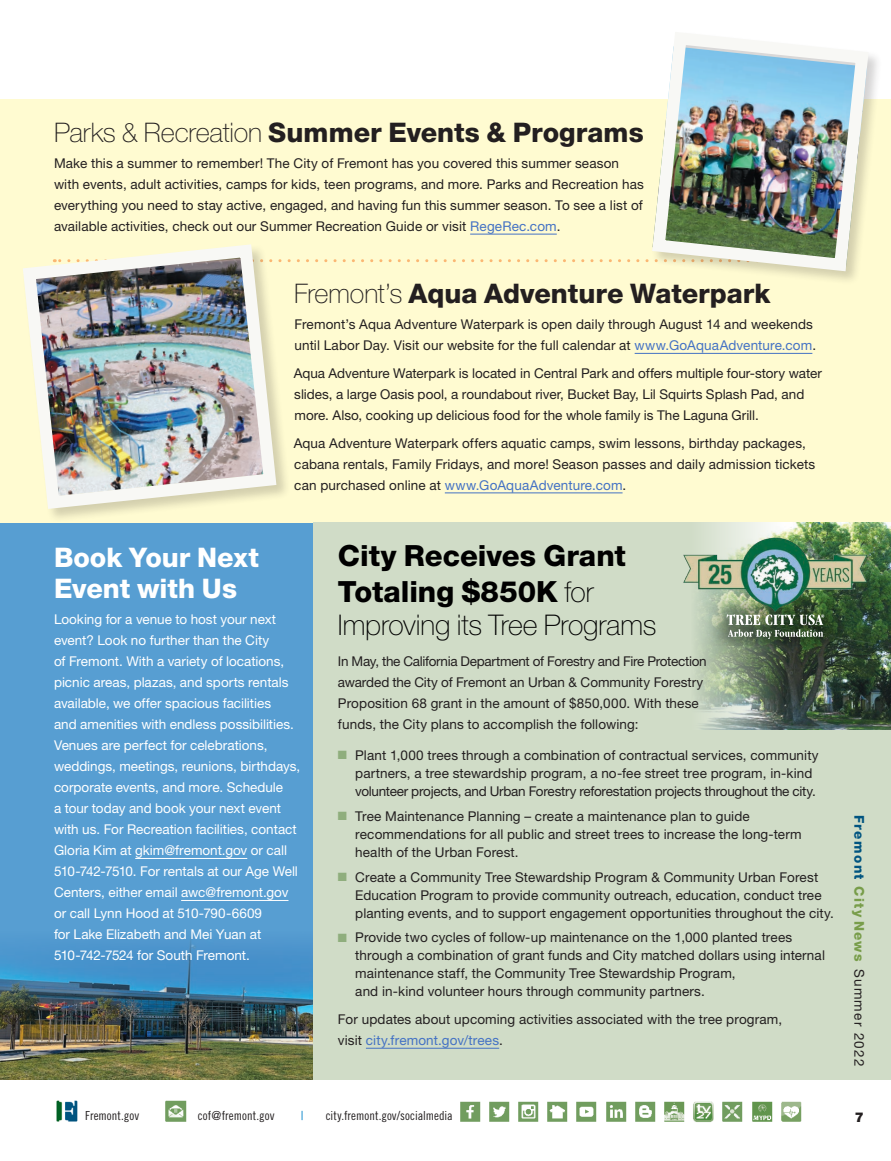
<style>
.page{position:relative;width:891px;height:1161px;background:#fff}
.page>*{position:absolute;margin:0;border:0;box-sizing:border-box;transform-origin:0 0}
._2018_-_heading_22_h{font:800 29.25px/36px "Helvetica Neue LT Std";color:#000}
._2018_-_heading_22_h-2{font:100 28.5px "Helvetica Neue LT Std";letter-spacing:-.005em;color:#000}
._2018_-_heading_22_h-3{font:800 27px "Helvetica Neue LT Std";color:#231f20}
._2018_-_heading_22_h-4{font:800 27px/31.5px "Helvetica Neue LT Std";color:#fff}
._2016-paragraph{font:13.5px/21px "Helvetica Neue LT Std";letter-spacing:.01em;color:#231f20}
._2016-paragraph-2{font:13.5px/21px "Helvetica Neue LT Std";color:#fff}
._2016_folio{font:13.5px "Helvetica Neue LT Std";letter-spacing:.1em;color:#231f20}
.t1{font:900 13.5px "Helvetica Neue LT Std";color:#231f20}
.t2{font:12.45px "Trade Gothic LT Std Cn 18";letter-spacing:.005em;color:#231f20}
.t3{font:12.45px "Trade Gothic LT Std Cn 18";color:#0082c8}
.s1{font-weight:100}
.s2{color:#4472c4}
.s3{font-weight:100;font-size:28.5px}
.s4{color:#8fae7d}
.s5{font-weight:800;color:#005480}
.s6{font-weight:800;color:#789d4a}
</style>
<div class="page">
<img style="left:56px;top:1100px;width:22px;height:22px">
<img style="left:165px;top:1100px;width:22px;height:22px">
<img style="left:460px;top:1101px;width:21px;height:21px">
<img style="left:489px;top:1101px;width:21px;height:21px">
<img style="left:518px;top:1101px;width:21px;height:21px">
<img style="left:547px;top:1101px;width:21px;height:21px">
<img style="left:576px;top:1101px;width:21px;height:21px">
<img style="left:606px;top:1101px;width:21px;height:21px">
<img style="left:635px;top:1101px;width:21px;height:21px">
<img style="left:664px;top:1101px;width:21px;height:21px">
<img style="left:693px;top:1101px;width:21px;height:21px">
<img style="left:722px;top:1101px;width:21px;height:21px">
<img style="left:752px;top:1101px;width:21px;height:21px">
<img style="left:781px;top:1101px;width:21px;height:21px">
<div style="left:0;top:522px;width:315px;height:558px;background:#579ed2"></div>
<div style="left:0;top:99px;width:891px;height:423px;background:#fffbd1"></div>
<hr style="left:470px;top:234px;width:87px;height:1px;background:#4472c4">
<hr style="left:635px;top:353px;width:177px;height:1px;background:#4472c4">
<hr style="left:445px;top:493px;width:178px;height:1px;background:#4472c4">
<img style="left:0;top:1011px;width:313px;height:69px">
<svg style="left:296px;top:259px;width:350px;height:3px"></svg>
<div style="left:651px;top:31px;width:232px;height:255px;background:#231f20;opacity:.2"></div>
<img style="left:646px;top:31px;width:229px;height:247px">
<div style="left:22px;top:243px;width:269px;height:280px;background:#fffbd1"></div>
<img style="left:23px;top:244px;width:260px;height:272px">
<img style="left:0;top:937px;width:313px;height:74px">
<hr style="left:135px;top:858px;width:112px;height:1px;background:#fff">
<hr style="left:181px;top:900px;width:107px;height:1px;background:#fff">
<div style="left:313px;top:522px;width:578px;height:558px;background:#d0dcc7"></div>
<img style="left:784px;top:522px;width:107px;height:208px">
<img style="left:696px;top:645px;width:88px;height:85px">
<img style="left:683px;top:522px;width:192px;height:123px">
<hr style="left:366px;top:1048px;width:133px;height:1px;background:#4472c4">
<svg style="left:727px;top:614px;width:97px;height:25px;background:#71816d"></svg>
<p class="_2018_-_heading_22_h-3" style="left:54px;top:116px;width:591px"><span class="s1">Parks &amp; Recreation</span> Summer Events &amp; Programs</p>
<p class="_2016-paragraph" style="left:54px;top:153px;width:591px">Make this a summer to remember! The City of Fremont has you covered this summer season with events, adult activities, camps for kids, teen programs, and more. Parks and Recreation has everything you need to stay active, engaged, and having fun this summer season. To see a list of available activities, check out our Summer Recreation Guide or visit <span class="s2">RegeRec.com</span>.</p>
<p class="_2018_-_heading_22_h-3" style="left:294px;top:277px;width:478px"><span class="s1">Fremont’s</span> Aqua Adventure Waterpark</p>
<p class="_2016-paragraph" style="left:294px;top:314px;width:523px">Fremont’s Aqua Adventure Waterpark is open daily through August 14 and weekends until Labor Day. Visit our website for the full calendar at <span class="s2">www.GoAquaAdventure.com</span>.</p>
<p class="_2016-paragraph" style="left:294px;top:363px;width:530px">Aqua Adventure Waterpark is located in Central Park and offers multiple four-story water slides, a large Oasis pool, a roundabout river, Bucket Bay, Lil Squirts Splash Pad, and more. Also, cooking up delicious food for the whole family is The Laguna Grill.</p>
<p class="_2016-paragraph" style="left:294px;top:432px;width:523px">Aqua Adventure Waterpark offers aquatic camps, swim lessons, birthday packages, cabana rentals, Family Fridays, and more! Season passes and daily admission tickets can purchased online at <span class="s2">www.GoAquaAdventure.com</span>.</p>
<p class="_2018_-_heading_22_h-4" style="left:54px;top:541px;width:206px">Book Your Next<br>Event with Us</p>
<p class="_2016-paragraph-2" style="left:54px;top:609px;width:248px">Looking for a venue to host your next event? Look no further than the City<br>of Fremont. With a variety of locations, picnic areas, plazas, and sports rentals available, we offer spacious facilities<br>and amenities with endless possibilities.<br>Venues are perfect for celebrations, weddings, meetings, reunions, birthdays, corporate events, and more. Schedule<br>a tour today and book your next event with us. For Recreation facilities, contact Gloria Kim at gkim@fremont.gov or call 510-742-7510. For rentals at our Age Well Centers, either email awc@fremont.gov or call Lynn Hood at 510-790-6609<br>for Lake Elizabeth and Mei Yuan at 510-742-7524 for South Fremont.</p>
<p class="_2018_-_heading_22_h" style="left:338px;top:538px;width:290px">City Receives Grant<br>Totaling $850K <span class="s3">for</span></p>
<p class="_2018_-_heading_22_h-2" style="left:338px;top:609px;width:320px">Improving its Tree Programs</p>
<p class="_2016-paragraph" style="left:338px;top:650px;width:370px">In May, the California Department of Forestry and Fire Protection awarded the City of Fremont an Urban &amp; Community Forestry Proposition 68 grant in the amount of $850,000. With these funds, the City plans to accomplish the following:</p>
<p class="_2016-paragraph" style="left:355px;top:746px;width:465px;line-height:18px;text-indent:-17px"><span class="s4">■</span> Plant 1,000 trees through a combination of contractual services, community partners, a tree stewardship program, a no-fee street tree program, in-kind volunteer projects, and Urban Forestry reforestation projects throughout the city.</p>
<p class="_2016-paragraph" style="left:355px;top:807px;width:448px;line-height:18px;text-indent:-17px"><span class="s4">■</span> Tree Maintenance Planning – create a maintenance plan to guide recommendations for all public and street trees to increase the long-term health of the Urban Forest.</p>
<p class="_2016-paragraph" style="left:355px;top:868px;width:480px;line-height:18px;text-indent:-17px"><span class="s4">■</span> Create a Community Tree Stewardship Program &amp; Community Urban Forest<br>Education Program to provide community outreach, education, conduct tree planting events, and to support engagement opportunities throughout the city.</p>
<p class="_2016-paragraph" style="left:355px;top:929px;width:471px;line-height:18px;text-indent:-17px"><span class="s4">■</span> Provide two cycles of follow-up maintenance on the 1,000 planted trees through a combination of grant funds and City matched dollars using internal maintenance staff, the Community Tree Stewardship Program,<br>and in-kind volunteer hours through community partners.</p>
<p class="_2016-paragraph" style="left:338px;top:1009px;width:446px">For updates about upcoming activities associated with the tree program, visit <span class="s2">city.fremont.gov/trees</span>.</p>
<p class="_2016_folio" style="left:867px;top:815px;width:253px;rotate:90deg"><span class="s5">Fremont</span> <span class="s6">CityNews</span> Summer 2022</p>
<p class="t2" style="left:85px;top:1108px;width:55px">Fremont.gov</p>
<p class="t2" style="left:198px;top:1108px;width:78px">cof@fremont.gov</p>
<p class="t3" style="left:301px;top:1108px;width:4px">|</p>
<p class="t2" style="left:326px;top:1108px;width:129px">city.fremont.gov/socialmedia</p>
<p class="t1" style="left:855px;top:1109px;width:11px">7</p>
</div>
